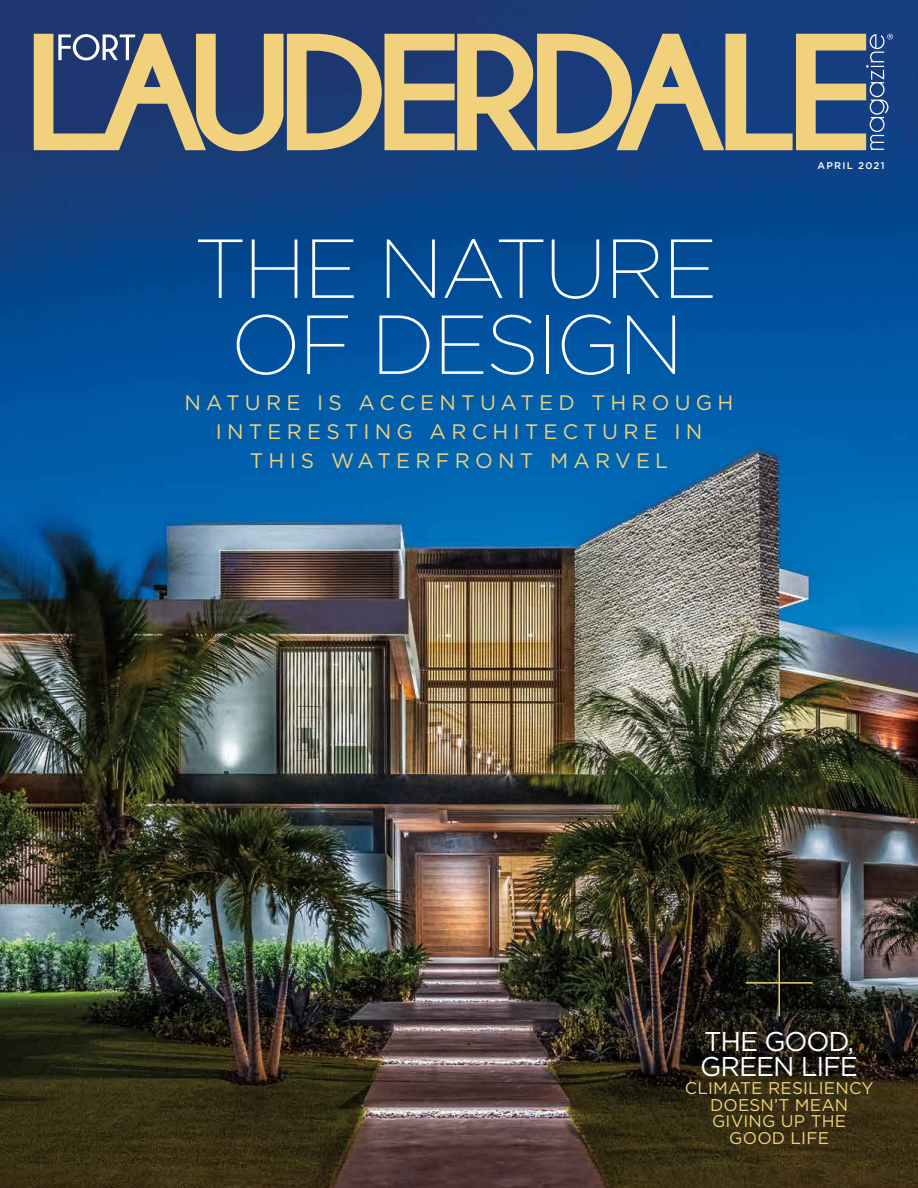
<style>
.page{position:relative;width:918px;height:1188px;background:#fff}
.page>*{position:absolute;margin:0;border:0;box-sizing:border-box;transform-origin:0 0}
.t1{font:200 83.4px/76.1px "Gotham";letter-spacing:-.03em;color:#fff;text-align:center}
.t2{font:27.15px/25.5px "Gotham";letter-spacing:-.04em;color:#fff}
.t3{font:20.85px/28.8px "Gotham";letter-spacing:.25em;color:#f1d17b;text-align:center}
.t4{font:16.95px/16.5px "Gotham";letter-spacing:.01em;color:#f1d17b;text-align:center}
.t5{font:500 9.75px "Gotham";letter-spacing:.125em;color:#fff}
</style>
<div class="page">
<img style="left:0;top:0;width:918px;height:1188px">
<svg style="left:34px;top:34px;width:832px;height:117px;background:#848579"></svg>
<svg style="left:866px;top:34px;width:27px;height:116px;background:#375b94"></svg>
<svg style="left:58px;top:34px;width:77px;height:26px"></svg>
<hr style="left:778px;top:949px;width:2px;height:67px;background:#f1d17b">
<hr style="left:746px;top:982px;width:67px;height:2px;background:#f1d17b">
<h1 class="t1" style="left:195px;top:228px;width:524px">THE NATURE<br>OF DESIGN</h1>
<p class="t3" style="left:185px;top:388px;width:550px">NATURE IS ACCENTUATED THROUGH<br>INTERESTING ARCHITECTURE IN<br>THIS WATERFRONT MARVEL</p>
<p class="t5" style="left:818px;top:159px;width:69px">APRIL 2021</p>
<h2 class="t2" style="left:700px;top:1028px;width:159px">THE GOOD,<br>GREEN LIFE</h2>
<p class="t4" style="left:685px;top:1080px;width:190px">CLIMATE RESILIENCY<br>DOESN’T MEAN<br>GIVING UP THE<br>GOOD LIFE</p>
</div>
